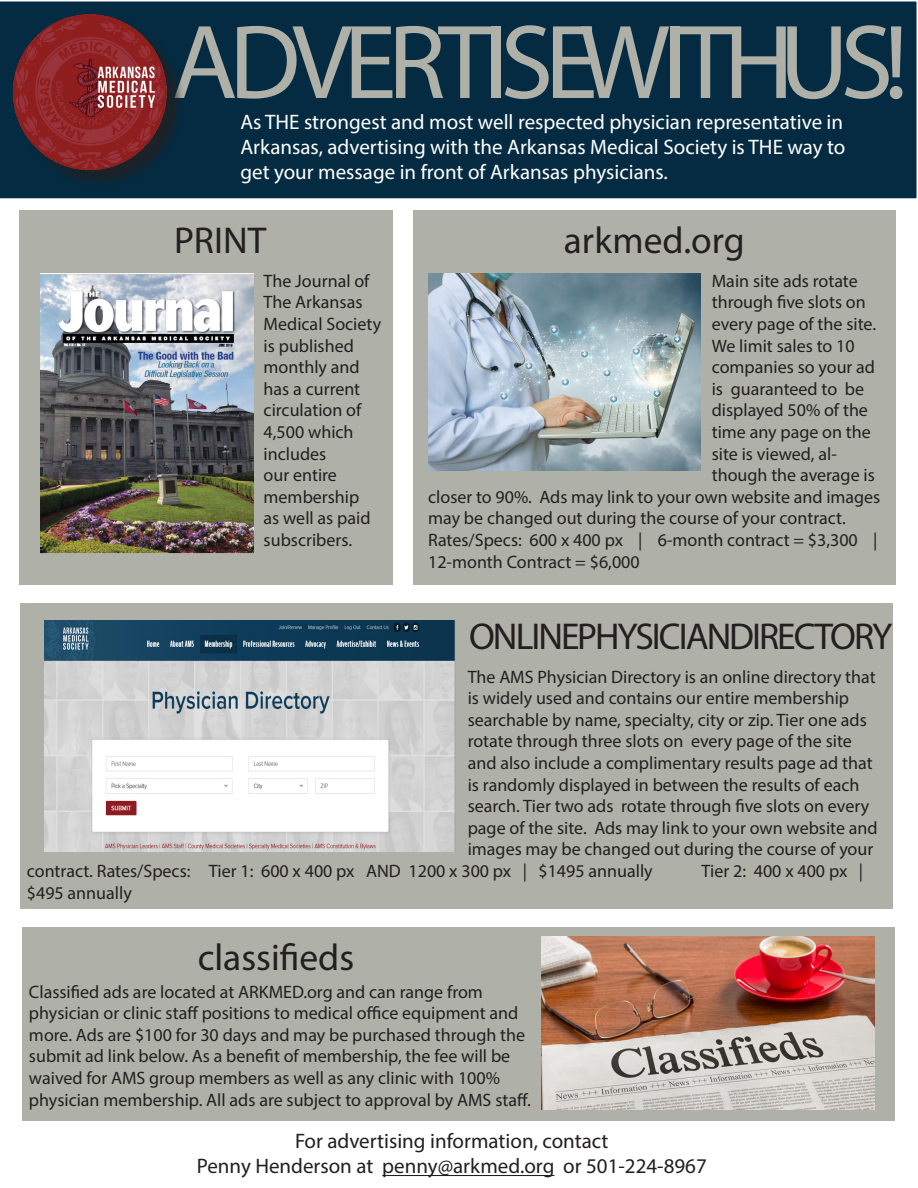
<style>
.page{position:relative;width:918px;height:1188px;background:#fff}
.page>*{position:absolute;margin:0;border:0;box-sizing:border-box;transform-origin:0 0}
._67_Header_Dark_C{font:106.2px "Myriad Pro";letter-spacing:-.08em;color:#afb1a8}
.t1{font:37.5px "Myriad Pro";letter-spacing:-.04em;color:#231f20}
.t2{font:37.5px "Myriad Pro";color:#231f20}
.t3{font:21px/25.2px "Myriad Pro";color:#fff;text-align:justify}
.t4{font:21px "Myriad Pro";color:#231f20}
.t5{font:18px/21.6px "Myriad Pro";color:#231f20}
</style>
<div class="page">
<div style="left:0;top:1px;width:917px;height:198px;background:#042b41"></div>
<div style="left:15px;top:16px;width:170px;height:172px;background:#231f20;opacity:.75"></div>
<img style="left:10px;top:11px;width:161px;height:161px">
<div style="left:413px;top:210px;width:483px;height:374px;background:#afb1a8"></div>
<img style="left:428px;top:273px;width:272px;height:197px">
<div style="left:20px;top:210px;width:373px;height:374px;background:#afb1a8"></div>
<img style="left:41px;top:273px;width:212px;height:281px">
<div style="left:20px;top:603px;width:872px;height:305px;background:#afb1a8"></div>
<img style="left:44px;top:621px;width:411px;height:231px">
<div style="left:22px;top:927px;width:872px;height:194px;background:#afb1a8"></div>
<img style="left:541px;top:936px;width:334px;height:173px">
<hr style="left:382px;top:1175px;width:172px;height:1px;background:#231f20">
<p class="_67_Header_Dark_C" style="left:172px;top:-3px;width:738px">ADVERTISE WITH US!</p>
<p class="t3" style="left:240px;top:109px;width:607px">As THE strongest and most well respected physician representative in Arkansas, advertising with the Arkansas Medical Society is THE way to get your message in front of Arkansas physicians.</p>
<p class="t1" style="left:174px;top:217px;width:94px">PRINT</p>
<p class="t5" style="left:264px;top:270px;width:119px">The Journal of<br>The Arkansas<br>Medical Society is published monthly and has a current circulation of<br>4,500 which includes<br>our entire membership<br>as well as paid subscribers.</p>
<p class="t2" style="left:564px;top:217px;width:182px">arkmed.org</p>
<p class="t5" style="left:712px;top:270px;width:148px">Main site ads rotate</p>
<p class="t5" style="left:712px;top:291px;width:156px">through five slots on</p>
<p class="t5" style="left:712px;top:313px;width:166px">every page of the site.</p>
<p class="t5" style="left:712px;top:335px;width:144px">We limit sales to 10</p>
<p class="t5" style="left:712px;top:356px;width:165px">companies so your ad</p>
<p class="t5" style="left:712px;top:378px;width:154px">is guaranteed to be</p>
<p class="t5" style="left:712px;top:399px;width:158px">displayed 50% of the</p>
<p class="t5" style="left:712px;top:421px;width:161px">time any page on the</p>
<p class="t5" style="left:712px;top:443px;width:127px">site is viewed, al-</p>
<p class="t5" style="left:712px;top:464px;width:165px">though the average is</p>
<p class="t5" style="left:428px;top:486px;width:454px">closer to 90%. Ads may link to your own website and images</p>
<p class="t5" style="left:428px;top:507px;width:419px">may be changed out during the course of your contract.</p>
<p class="t5" style="left:428px;top:529px;width:451px">Rates/Specs: 600 x 400 px | 6-month contract = $3,300 |<br>12-month Contract = $6,000</p>
<p class="t1" style="left:469px;top:613px;width:425px">ONLINE PHYSICIAN DIRECTORY</p>
<p class="t5" style="left:468px;top:665px;width:410px">The AMS Physician Directory is an online directory that</p>
<p class="t5" style="left:468px;top:687px;width:383px">is widely used and contains our entire membership</p>
<p class="t5" style="left:468px;top:709px;width:401px">searchable by name, specialty, city or zip. Tier one ads</p>
<p class="t5" style="left:468px;top:730px;width:386px">rotate through three slots on every page of the site</p>
<p class="t5" style="left:468px;top:752px;width:406px">and also include a complimentary results page ad that</p>
<p class="t5" style="left:468px;top:773px;width:393px">is randomly displayed in between the results of each</p>
<p class="t5" style="left:468px;top:795px;width:403px">search. Tier two ads rotate through five slots on every</p>
<p class="t5" style="left:468px;top:817px;width:412px">page of the site. Ads may link to your own website and</p>
<p class="t5" style="left:468px;top:838px;width:407px">images may be changed out during the course of your</p>
<p class="t5" style="left:27px;top:860px;width:627px">contract. Rates/Specs: Tier 1: 600 x 400 px AND 1200 x 300 px | $1495 annually</p>
<p class="t5" style="left:702px;top:860px;width:163px">Tier 2: 400 x 400 px |</p>
<p class="t5" style="left:27px;top:881px;width:106px">$495 annually</p>
<p class="t2" style="left:198px;top:934px;width:158px">classifieds</p>
<p class="t5" style="left:29px;top:981px;width:503px">Classified ads are located at ARKMED.org and can range from physician or clinic staff positions to medical office equipment and more. Ads are $100 for 30 days and may be purchased through the submit ad link below. As a benefit of membership, the fee will be waived for AMS group members as well as any clinic with 100% physician membership. All ads are subject to approval by AMS staff.</p>
<p class="t4" style="left:295px;top:1128px;width:315px">For advertising information, contact</p>
<p class="t4" style="left:197px;top:1153px;width:512px">Penny Henderson at penny@arkmed.org or 501-224-8967</p>
</div>
